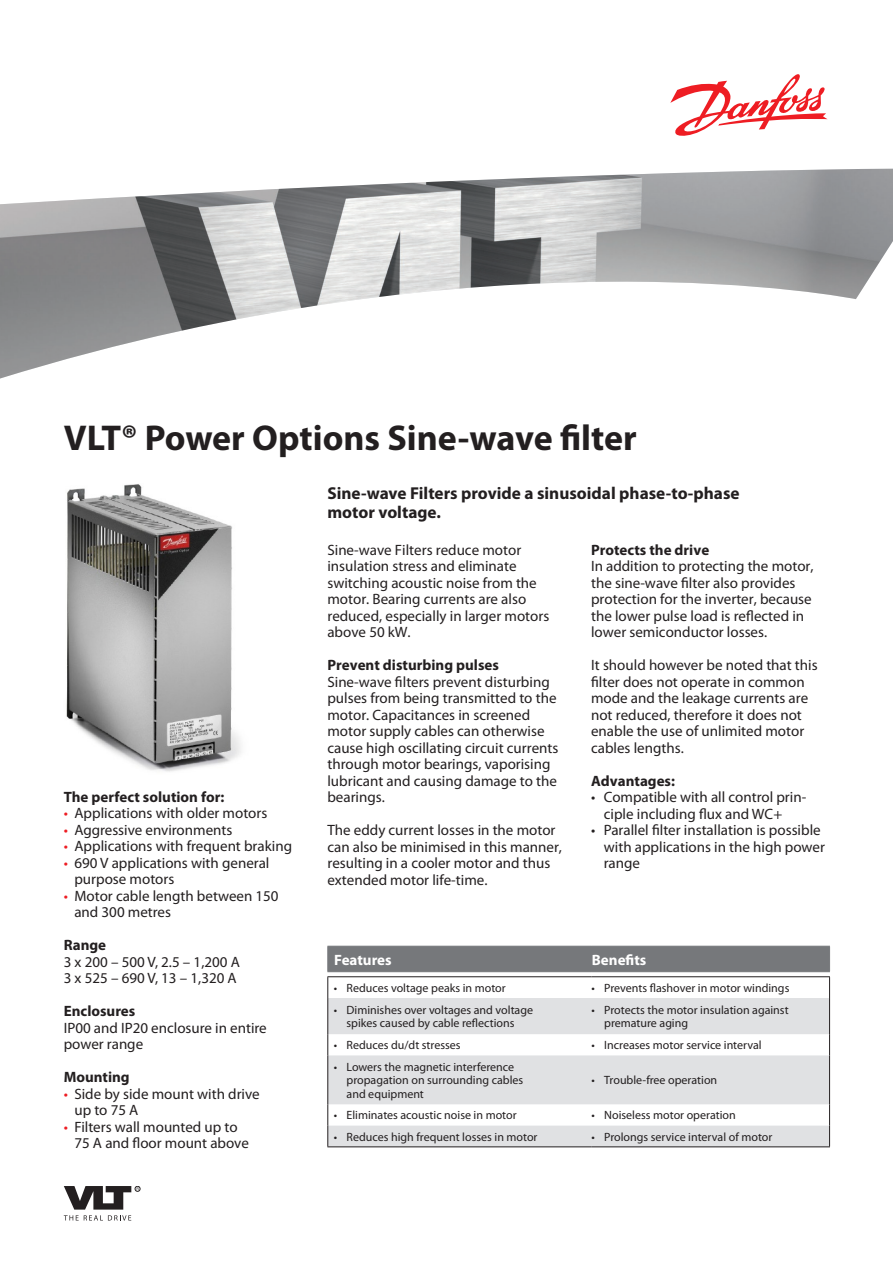
<style>
.page{position:relative;width:893px;height:1263px;background:#fff}
.page>*{position:absolute;margin:0;border:0;box-sizing:border-box;transform-origin:0 0}
.t1{font:700 36px "Myriad Pro";color:#231f20}
.t2{font:700 17.25px/18.8px "Myriad Pro";color:#231f20}
.t3{font:15px/16.5px "Myriad Pro";color:#231f20}
.t4{font:700 15px "Myriad Pro";color:#231f20}
.t5{font:700 15px "Myriad Pro";color:#fff}
.t6{font:12px/13.5px "Myriad Pro";color:#231f20}
.s1{color:#ee1d23}
</style>
<div class="page">
<svg style="left:64px;top:1186px;width:76px;height:23px"></svg>
<svg style="left:64px;top:1215px;width:67px;height:5px"></svg>
<svg style="left:328px;top:998px;width:501px;height:148px;fill:#e0e1e3"></svg>
<svg style="left:327px;top:946px;width:503px;height:52px"></svg>
<hr style="left:327px;top:998px;width:1px;height:36px;background:#231f20">
<hr style="left:829px;top:998px;width:1px;height:36px;background:#231f20">
<svg style="left:327px;top:1034px;width:1px;height:21px"></svg>
<svg style="left:829px;top:1034px;width:1px;height:21px"></svg>
<hr style="left:327px;top:1055px;width:1px;height:49px;background:#231f20">
<hr style="left:829px;top:1055px;width:1px;height:49px;background:#231f20">
<svg style="left:327px;top:1104px;width:1px;height:42px"></svg>
<svg style="left:829px;top:1104px;width:1px;height:42px"></svg>
<hr style="left:327px;top:1146px;width:264px;height:1px;background:#231f20">
<hr style="left:591px;top:1146px;width:239px;height:1px;background:#231f20">
<img style="left:66px;top:484px;width:175px;height:288px">
<img style="left:0;top:169px;width:893px;height:209px">
<svg style="left:670px;top:74px;width:158px;height:62px"></svg>
<h1 class="t1" style="left:64px;top:418px;width:574px">VLT® Power Options Sine-wave filter</h1>
<p class="t4" style="left:64px;top:788px;width:162px">The perfect solution for:</p>
<p class="t3" style="left:64px;top:805px;width:205px"><span class="s1">•</span> Applications with older motors</p>
<p class="t3" style="left:64px;top:821px;width:170px"><span class="s1">•</span> Aggressive environments</p>
<p class="t3" style="left:64px;top:838px;width:230px"><span class="s1">•</span> Applications with frequent braking</p>
<p class="t3" style="left:74px;top:854px;width:197px;text-indent:-11px"><span class="s1">•</span> 690 V applications with general purpose motors</p>
<p class="t3" style="left:74px;top:887px;width:206px;text-indent:-11px"><span class="s1">•</span> Motor cable length between 150 and 300 metres</p>
<p class="t4" style="left:64px;top:936px;width:44px">Range</p>
<p class="t3" style="left:64px;top:953px;width:178px">3 x 200 – 500 V, 2.5 – 1,200 A<br>3 x 525 – 690 V, 13 – 1,320 A</p>
<p class="t4" style="left:64px;top:1002px;width:73px">Enclosures</p>
<p class="t3" style="left:64px;top:1019px;width:204px">IP00 and IP20 enclosure in entire power range</p>
<p class="t4" style="left:64px;top:1068px;width:67px">Mounting</p>
<p class="t3" style="left:74px;top:1085px;width:187px;text-indent:-11px"><span class="s1">•</span> Side by side mount with drive up to 75 A</p>
<p class="t3" style="left:74px;top:1118px;width:176px;text-indent:-11px"><span class="s1">•</span> Filters wall mounted up to<br>75 A and floor mount above</p>
<p class="t2" style="left:327px;top:484px;width:414px">Sine-wave Filters provide a sinusoidal phase-to-phase motor voltage.</p>
<p class="t3" style="left:327px;top:541px;width:223px">Sine-wave Filters reduce motor insulation stress and eliminate switching acoustic noise from the motor. Bearing currents are also reduced, especially in larger motors above 50 kW.</p>
<p class="t4" style="left:327px;top:656px;width:173px">Prevent disturbing pulses</p>
<p class="t3" style="left:327px;top:673px;width:232px">Sine-wave filters prevent disturbing pulses from being transmitted to the motor. Capacitances in screened motor supply cables can otherwise cause high oscillating circuit currents through motor bearings, vaporising lubricant and causing damage to the bearings.</p>
<p class="t3" style="left:327px;top:822px;width:236px">The eddy current losses in the motor can also be minimised in this manner, resulting in a cooler motor and thus extended motor life-time.</p>
<p class="t4" style="left:591px;top:541px;width:120px">Protects the drive</p>
<p class="t3" style="left:591px;top:558px;width:224px">In addition to protecting the motor, the sine-wave filter also provides protection for the inverter, because the lower pulse load is reflected in lower semiconductor losses.</p>
<p class="t3" style="left:591px;top:657px;width:228px">It should however be noted that this filter does not operate in common mode and the leakage currents are not reduced, therefore it does not enable the use of unlimited motor cables lengths.</p>
<p class="t4" style="left:591px;top:772px;width:85px">Advantages:</p>
<p class="t3" style="left:604px;top:789px;width:204px;text-indent:-13px">• Compatible with all control prin&shy;ciple including flux and WC+</p>
<p class="t3" style="left:604px;top:822px;width:223px;text-indent:-13px">• Parallel filter installation is possible with applications in the high power range</p>
<p class="t5" style="left:334px;top:951px;width:59px">Features</p>
<p class="t5" style="left:592px;top:951px;width:56px">Benefits</p>
<p class="t6" style="left:334px;top:981px;width:173px">• Reduces voltage peaks in motor</p>
<p class="t6" style="left:591px;top:981px;width:199px">• Prevents flashover in motor windings</p>
<p class="t6" style="left:334px;top:1003px;width:201px;text-align:center">• Diminishes over voltages and voltage spikes caused by cable reflections</p>
<p class="t6" style="left:604px;top:1003px;width:186px;text-indent:-13px">• Protects the motor insulation against premature aging</p>
<p class="t6" style="left:334px;top:1039px;width:128px">• Reduces du/dt stresses</p>
<p class="t6" style="left:591px;top:1039px;width:172px">• Increases motor service interval</p>
<p class="t6" style="left:347px;top:1060px;width:178px;text-indent:-13px">• Lowers the magnetic interference propagation on surrounding cables and equipment</p>
<p class="t6" style="left:591px;top:1074px;width:127px">• Trouble-free operation</p>
<p class="t6" style="left:334px;top:1109px;width:184px">• Eliminates acoustic noise in motor</p>
<p class="t6" style="left:591px;top:1109px;width:146px">• Noiseless motor operation</p>
<p class="t6" style="left:334px;top:1130px;width:205px">• Reduces high frequent losses in motor</p>
<p class="t6" style="left:591px;top:1130px;width:182px">• Prolongs service interval of motor</p>
</div>
